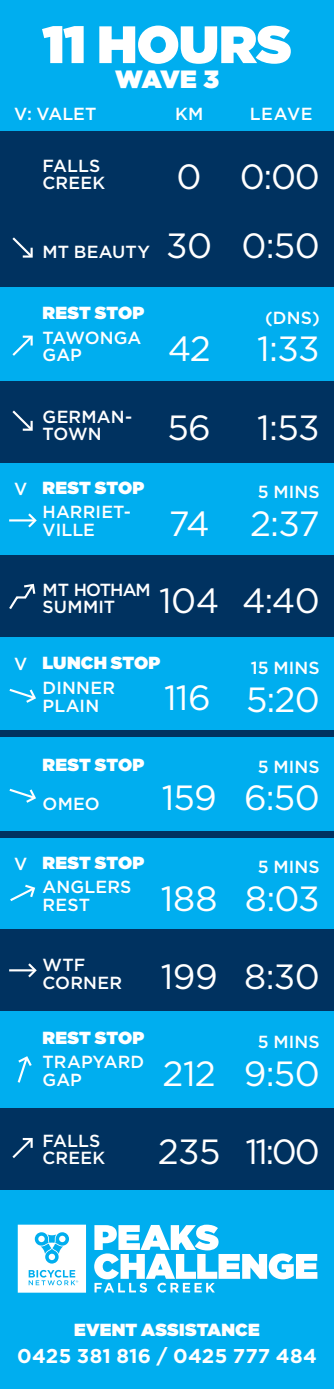
<style>
.page{position:relative;width:334px;height:1389px;background:#fff}
.page>*{position:absolute;margin:0;border:0;box-sizing:border-box;transform-origin:0 0}
.TEXT{font:900 52.5px "Gotham";letter-spacing:-.01em;color:#fff}
.NUMBERS{font:35px "Gotham";letter-spacing:-.02em;color:#fff}
.TEXT-2{font:900 25px "Gotham";color:#fff}
.TEXT-3{font:700 20px "Gotham";letter-spacing:.01em;color:#fff}
.TEXT-4{font:500 17.5px/17.5px "Gotham";letter-spacing:.01em;color:#fff}
.TEXT-5{font:900 17.5px "Gotham";letter-spacing:.01em;color:#fff}
.TEXT-6{font:500 17.5px "Gotham";letter-spacing:-.05em;color:#fff}
</style>
<div class="page">
<div style="left:0;top:0;width:333px;height:1389px;background:#00aeef"></div>
<div style="left:0;top:131px;width:333px;height:156px;background:#003260"></div>
<div style="left:0;top:381px;width:333px;height:81px;background:#003260"></div>
<div style="left:0;top:556px;width:333px;height:81px;background:#003260"></div>
<div style="left:0;top:731px;width:333px;height:6px;background:#003260"></div>
<div style="left:0;top:832px;width:333px;height:6px;background:#003260"></div>
<div style="left:0;top:930px;width:333px;height:81px;background:#003260"></div>
<div style="left:0;top:1108px;width:333px;height:81px;background:#003260"></div>
<svg style="left:94px;top:1225px;width:223px;height:68px"></svg>
<svg style="left:18px;top:1225px;width:68px;height:68px;background:#d6f2fc"></svg>
<svg style="left:12px;top:237px;width:21px;height:21px"></svg>
<svg style="left:12px;top:410px;width:21px;height:21px"></svg>
<hr style="left:9px;top:519px;width:25px;height:3px;background:#fff">
<svg style="left:26px;top:513px;width:11px;height:15px"></svg>
<hr style="left:9px;top:969px;width:25px;height:2px;background:#fff">
<svg style="left:26px;top:963px;width:11px;height:15px"></svg>
<svg style="left:9px;top:688px;width:27px;height:15px"></svg>
<svg style="left:9px;top:788px;width:27px;height:15px"></svg>
<svg style="left:10px;top:884px;width:26px;height:17px"></svg>
<svg style="left:17px;top:1056px;width:15px;height:27px"></svg>
<svg style="left:9px;top:583px;width:27px;height:26px"></svg>
<svg style="left:12px;top:335px;width:21px;height:21px"></svg>
<svg style="left:12px;top:1137px;width:21px;height:21px"></svg>
<p class="TEXT" style="left:42px;top:14px;width:250px">11 HOURS</p>
<p class="TEXT-2" style="left:115px;top:64px;width:105px">WAVE 3</p>
<p class="TEXT-4" style="left:14px;top:105px;width:84px">V: VALET</p>
<p class="TEXT-4" style="left:175px;top:105px;width:30px">KM</p>
<p class="TEXT-4" style="left:249px;top:105px;width:64px">LEAVE</p>
<p class="TEXT-4" style="left:43px;top:156px;width:64px">FALLS<br>CREEK</p>
<p class="NUMBERS" style="left:176px;top:157px;width:27px">0</p>
<p class="NUMBERS" style="left:239px;top:157px;width:81px">0:00</p>
<p class="TEXT-4" style="left:43px;top:242px;width:109px">MT BEAUTY</p>
<p class="NUMBERS" style="left:166px;top:226px;width:47px">30</p>
<p class="NUMBERS" style="left:241px;top:226px;width:80px">0:50</p>
<p class="TEXT-5" style="left:43px;top:303px;width:103px">REST STOP</p>
<p class="TEXT-4" style="left:43px;top:329px;width:100px">TAWONGA<br>GAP</p>
<p class="NUMBERS" style="left:167px;top:330px;width:44px">42</p>
<p class="TEXT-4" style="left:265px;top:309px;width:56px">(DNS)</p>
<p class="NUMBERS" style="left:257px;top:330px;width:64px">1:33</p>
<p class="TEXT-4" style="left:43px;top:407px;width:91px">GERMAN-<br>TOWN</p>
<p class="NUMBERS" style="left:167px;top:408px;width:45px">56</p>
<p class="NUMBERS" style="left:257px;top:408px;width:64px">1:53</p>
<p class="TEXT-4" style="left:14px;top:480px;width:15px">V</p>
<p class="TEXT-5" style="left:43px;top:477px;width:103px">REST STOP</p>
<p class="TEXT-4" style="left:43px;top:503px;width:89px">HARRIET-<br>VILLE</p>
<p class="NUMBERS" style="left:168px;top:504px;width:42px">74</p>
<p class="TEXT-4" style="left:257px;top:483px;width:63px">5 MINS</p>
<p class="NUMBERS" style="left:249px;top:504px;width:71px">2:37</p>
<p class="TEXT-6" style="left:43px;top:579px;width:109px">MT HOTHAM</p>
<p class="TEXT-4" style="left:43px;top:598px;width:74px">SUMMIT</p>
<p class="NUMBERS" style="left:159px;top:581px;width:62px">104</p>
<p class="NUMBERS" style="left:242px;top:581px;width:79px">4:40</p>
<p class="TEXT-4" style="left:14px;top:655px;width:15px">V</p>
<p class="TEXT-5" style="left:43px;top:653px;width:119px">LUNCH STOP</p>
<p class="TEXT-4" style="left:43px;top:679px;width:74px">DINNER<br>PLAIN</p>
<p class="NUMBERS" style="left:164px;top:679px;width:48px">116</p>
<p class="TEXT-4" style="left:250px;top:659px;width:70px">15 MINS</p>
<p class="NUMBERS" style="left:245px;top:680px;width:75px">5:20</p>
<p class="TEXT-5" style="left:43px;top:755px;width:103px">REST STOP</p>
<p class="TEXT-4" style="left:43px;top:795px;width:59px">OMEO</p>
<p class="NUMBERS" style="left:161px;top:778px;width:56px">159</p>
<p class="TEXT-4" style="left:14px;top:854px;width:15px">V</p>
<p class="TEXT-5" style="left:43px;top:852px;width:103px">REST STOP</p>
<p class="TEXT-4" style="left:43px;top:878px;width:90px">ANGLERS<br>REST</p>
<p class="NUMBERS" style="left:161px;top:879px;width:58px">188</p>
<p class="TEXT-4" style="left:257px;top:757px;width:63px">5 MINS</p>
<p class="NUMBERS" style="left:243px;top:778px;width:77px">6:50</p>
<p class="TEXT-4" style="left:257px;top:858px;width:63px">5 MINS</p>
<p class="NUMBERS" style="left:244px;top:879px;width:76px">8:03</p>
<p class="TEXT-4" style="left:43px;top:956px;width:81px">WTF<br>CORNER</p>
<p class="NUMBERS" style="left:160px;top:957px;width:58px">199</p>
<p class="NUMBERS" style="left:244px;top:957px;width:77px">8:30</p>
<p class="TEXT-5" style="left:43px;top:1027px;width:103px">REST STOP</p>
<p class="TEXT-4" style="left:43px;top:1053px;width:103px">TRAPYARD<br>GAP</p>
<p class="NUMBERS" style="left:162px;top:1054px;width:54px">212</p>
<p class="TEXT-4" style="left:257px;top:1033px;width:63px">5 MINS</p>
<p class="NUMBERS" style="left:243px;top:1054px;width:77px">9:50</p>
<p class="TEXT-4" style="left:43px;top:1131px;width:64px">FALLS<br>CREEK</p>
<p class="NUMBERS" style="left:158px;top:1133px;width:64px">235</p>
<p class="NUMBERS" style="left:245px;top:1133px;width:76px">11:00</p>
<p class="TEXT-5" style="left:74px;top:1320px;width:187px">EVENT ASSISTANCE</p>
<p class="TEXT-3" style="left:17px;top:1344px;width:300px">0425 381 816 / 0425 777 484</p>
</div>
